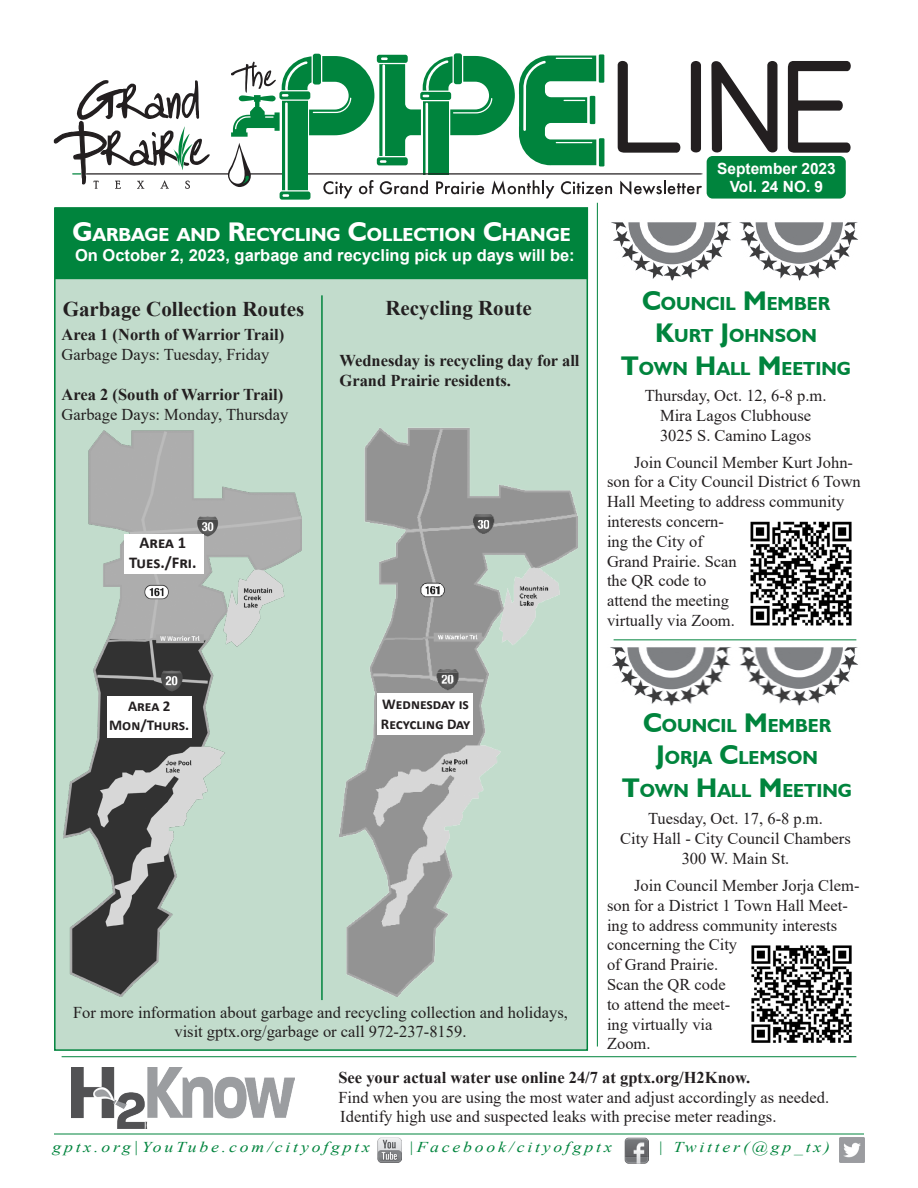
<style>
.page{position:relative;width:918px;height:1188px;background:#fff}
.page>*{position:absolute;margin:0;border:0;box-sizing:border-box;transform-origin:0 0}
.t1{font:700 21px "Times New Roman";color:#231f20}
.Subhead_2{font:700 18.9px "Humanist 521 BT";color:#00843d}
.Subhead_2-2{font:700 18.9px "Humanist 521 BT";color:#fff}
.t2{font:16.5px/19.8px "Times New Roman";color:#231f20}
.t3{font:700 16.5px/19.8px "Times New Roman";color:#231f20}
.t4{font:700 16.5px "Arial";color:#fff}
.t5{font:700 16.5px "Calibri";color:#231f20}
.t6{font:700 15.45px/18.6px "Arial";color:#fff;text-align:center}
.t7{font:italic 15px "Times New Roman";letter-spacing:.16em;color:#00843d;scale:1.18 1}
.t8{font:700 15px "Calibri";color:#231f20}
.s1{font-size:27px}
.s2{font-weight:400}
.s3{font-weight:700}
.s4{font-size:15.75px}
</style>
<div class="page">
<div style="left:54px;top:207px;width:534px;height:844px;background:#c2dccc;border:2px solid #00843d"></div>
<img style="left:63px;top:430px;width:238px;height:567px">
<img style="left:340px;top:428px;width:238px;height:569px">
<img style="left:377px;top:1137px;width:24px;height:26px">
<img style="left:624px;top:1137px;width:24px;height:26px">
<img style="left:840px;top:1137px;width:24px;height:25px">
<hr style="left:597px;top:203px;width:1px;height:844px;background:#00843d">
<hr style="left:54px;top:1134px;width:810px;height:1px;background:#00843d">
<hr style="left:614px;top:639px;width:242px;height:1px;background:#00843d">
<div style="left:707px;top:156px;width:139px;height:43px;background:#00843d;border-radius:6px"></div>
<svg style="left:711px;top:61px;width:67px;height:92px"></svg>
<svg style="left:787px;top:61px;width:64px;height:92px"></svg>
<svg style="left:54px;top:53px;width:649px;height:147px"></svg>
<img style="left:750px;top:521px;width:102px;height:105px">
<img style="left:611px;top:222px;width:247px;height:59px">
<img style="left:610px;top:647px;width:248px;height:59px">
<img style="left:751px;top:945px;width:101px;height:98px">
<img style="left:72px;top:1068px;width:223px;height:60px">
<hr style="left:321px;top:295px;width:2px;height:705px;background:#00843d">
<div style="left:124px;top:534px;width:79px;height:40px;background:#fff"></div>
<div style="left:107px;top:697px;width:84px;height:41px;background:#fff"></div>
<hr style="left:62px;top:1056px;width:794px;height:1px;background:#00843d">
<div style="left:377px;top:693px;width:96px;height:42px;background:#fff"></div>
<div style="left:55px;top:207px;width:533px;height:72px;background:#00843d;border:2px solid #00843d"></div>
<p class="Subhead_2-2" style="left:72px;top:222px;width:500px"><span class="s1">G</span>ARBAGE AND <span class="s1">R</span>ECYCLING <span class="s1">C</span>OLLECTION <span class="s1">C</span>HANGE</p>
<p class="t4" style="left:75px;top:244px;width:501px">On October 2, 2023, garbage and recycling pick up days will be:</p>
<p class="t1" style="left:63px;top:293px;width:243px">Garbage Collection Routes</p>
<p class="t3" style="left:62px;top:325px;width:224px">Area 1 (North of Warrior Trail)<br><span class="s2">Garbage Days: Tuesday, Friday</span></p>
<p class="t2" style="left:62px;top:384px;width:228px"><span class="s3">Area 2 (South of Warrior Trail)<br></span>Garbage Days: Monday, Thursday</p>
<p class="t1" style="left:385px;top:293px;width:148px">Recycling Route</p>
<p class="t3" style="left:340px;top:350px;width:242px">Wednesday is recycling day for all<br>Grand Prairie residents.</p>
<p class="t5" style="left:140px;top:531px;width:48px">Area 1</p>
<p class="t5" style="left:129px;top:551px;width:69px">Tues./Fri.</p>
<p class="t6" style="left:717px;top:159px;width:120px">September 2023<br>Vol. 24 NO. 9</p>
<p class="Subhead_2" style="left:642px;top:292px;width:190px"><span class="s1">C</span>OUNCIL <span class="s1">M</span>EMBER</p>
<p class="Subhead_2" style="left:655px;top:324px;width:163px"><span class="s1">K</span>URT <span class="s1">J</span>OHNSON</p>
<p class="Subhead_2" style="left:621px;top:357px;width:231px"><span class="s1">T</span>OWN <span class="s1">H</span>ALL <span class="s1">M</span>EETING</p>
<p class="t2" style="left:645px;top:385px;width:183px">Thursday, Oct. 12, 6-8 p.m.</p>
<p class="t2" style="left:660px;top:405px;width:153px">Mira Lagos Clubhouse</p>
<p class="t2" style="left:660px;top:425px;width:153px">3025 S. Camino Lagos</p>
<p class="t2" style="left:607px;top:452px;width:255px;text-indent:27px">Join Council Member Kurt John&shy;son for a City Council District 6 Town<br>Hall Meeting to address community interests concern-<br>ing the City of<br>Grand Prairie. Scan<br>the QR code to<br>attend the meeting<br>virtually via Zoom.</p>
<p class="t8" style="left:382px;top:694px;width:88px">Wednesday is</p>
<p class="t8" style="left:381px;top:713px;width:91px">Recycling Day</p>
<p class="t8" style="left:128px;top:695px;width:44px">Area 2</p>
<p class="t8" style="left:109px;top:715px;width:82px">Mon/Thurs.</p>
<p class="Subhead_2" style="left:643px;top:714px;width:190px"><span class="s1">C</span>OUNCIL <span class="s1">M</span>EMBER</p>
<p class="Subhead_2" style="left:656px;top:746px;width:163px"><span class="s1">J</span>ORJA <span class="s1">C</span>LEMSON</p>
<p class="Subhead_2" style="left:622px;top:779px;width:231px"><span class="s1">T</span>OWN <span class="s1">H</span>ALL <span class="s1">M</span>EETING</p>
<p class="t2" style="left:648px;top:808px;width:176px">Tuesday, Oct. 17, 6-8 p.m.</p>
<p class="t2" style="left:620px;top:828px;width:232px">City Hall - City Council Chambers</p>
<p class="t2" style="left:682px;top:848px;width:109px">300 W. Main St.</p>
<p class="t2" style="left:607px;top:875px;width:254px;text-indent:27px">Join Council Member Jorja Clem&shy;son for a District 1 Town Hall Meet&shy;ing to address community interests concerning the City<br>of Grand Prairie.<br>Scan the QR code<br>to attend the meet-<br>ing virtually via<br>Zoom.</p>
<p class="t3" style="left:338px;top:1067px;width:413px">See your actual water use online 24/7 at gptx.org/H2Know.</p>
<p class="t2" style="left:338px;top:1087px;width:492px">Find when you are using the most water and adjust accordingly as needed.<br>Identify high use and suspected leaks with precise meter readings.</p>
<p class="t2" style="left:73px;top:1002px;width:496px;text-align:center">For more information about garbage and recycling collection and holidays, visit gptx.org/garbage or call 972-237-8159.</p>
<p class="t7" style="left:52px;top:1136px;width:271px">gptx.org<span class="s4">|</span>YouTube.com/cityofgptx</p>
<p class="t7" style="left:409px;top:1136px;width:173px">|Facebook/cityofgptx</p>
<p class="t7" style="left:644px;top:1136px;width:160px">| | Twitter(@gp_tx)</p>
</div>
